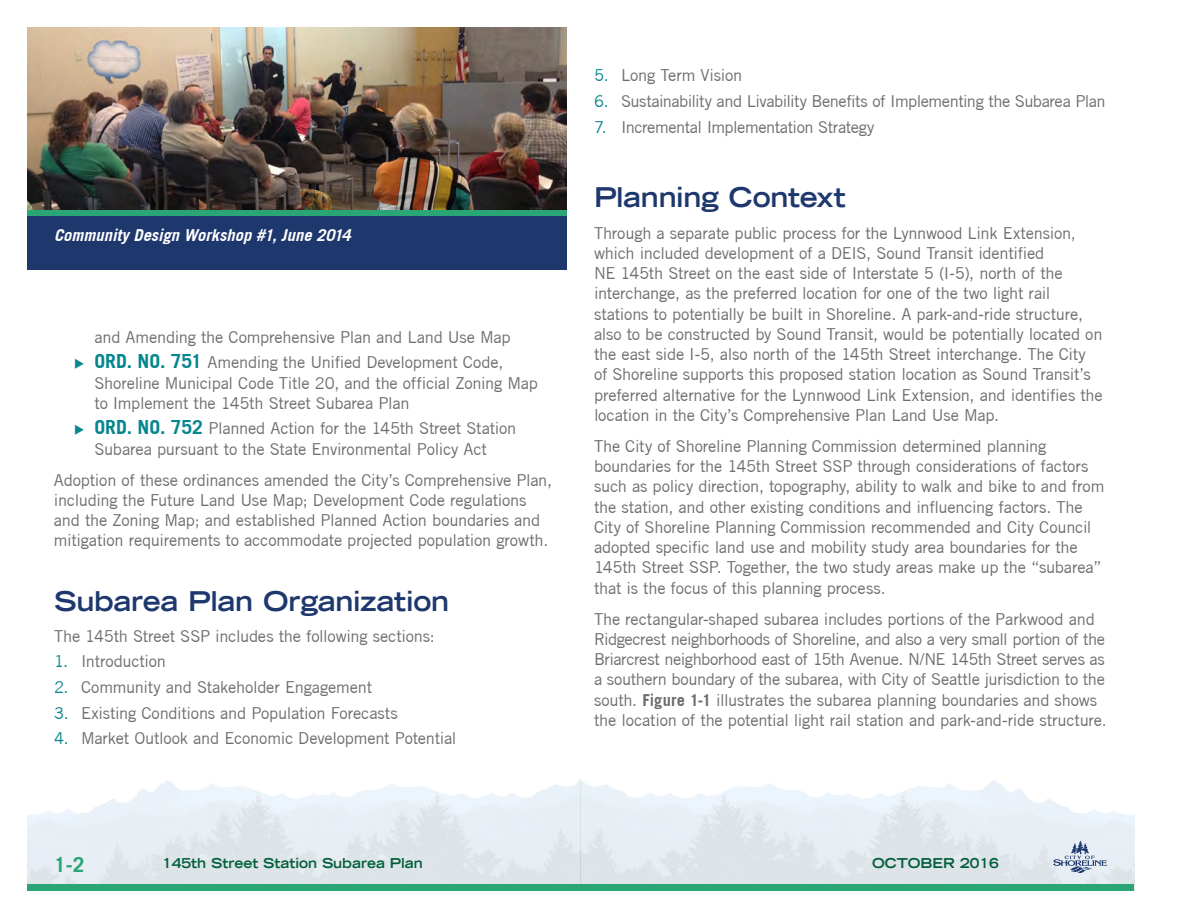
<style>
.page{position:relative;width:1188px;height:918px;background:#fff}
.page>*{position:absolute;margin:0;border:0;box-sizing:border-box;transform-origin:0 0}
.t1{font:700 expanded 27px "Trade Gothic LT";letter-spacing:-.01em;color:#1e386e}
.t2{font:700 21px "Trade Gothic";color:#2aa576}
.t3{font:16.5px/20.2px "Trade Gothic";letter-spacing:-.015em;color:#6c6d70}
.t4{font:italic 700 16.5px "Trade Gothic";color:#fff}
.t5{font:700 expanded 13.5px "Trade Gothic LT";color:#015e3c}
.s1{font-weight:700;font-size:19.5px;color:#06868e}
.s2{color:#06868e}
.s3{font-weight:700}
</style>
<div class="page">
<div style="left:27px;top:209px;width:540px;height:7px;background:#2aa576"></div>
<div style="left:27px;top:216px;width:540px;height:54px;background:#1e386e"></div>
<div style="left:27px;top:884px;width:1107px;height:7px;background:#2aa576"></div>
<svg style="left:1053px;top:841px;width:54px;height:32px;background:#c0cad9"></svg>
<img style="left:27px;top:27px;width:540px;height:182px">
<p class="t4" style="left:54px;top:225px;width:298px">Community Design Workshop #1, June 2014</p>
<p class="t3" style="left:94px;top:326px;width:418px">and Amending the Comprehensive Plan and Land Use Map</p>
<p class="t3" style="left:94px;top:352px;width:445px"><span class="s1">ORD. NO. 751</span> Amending the Unified Development Code,<br>Shoreline Municipal Code Title 20, and the official Zoning Map to Implement the 145th Street Subarea Plan</p>
<p class="t3" style="left:94px;top:418px;width:423px"><span class="s1">ORD. NO. 752</span> Planned Action for the 145th Street Station<br>Subarea pursuant to the State Environmental Policy Act</p>
<p class="t3" style="left:54px;top:470px;width:500px">Adoption of these ordinances amended the City’s Comprehensive Plan, including the Future Land Use Map; Development Code regulations and the Zoning Map; and established Planned Action boundaries and mitigation requirements to accommodate projected population growth.</p>
<p class="t1" style="left:54px;top:583px;width:397px">Subarea Plan Organization</p>
<p class="t3" style="left:54px;top:625px;width:382px">The 145th Street SSP includes the following sections:</p>
<p class="t3" style="left:54px;top:651px;width:114px"><span class="s2">1.</span> Introduction</p>
<p class="t3" style="left:54px;top:677px;width:320px"><span class="s2">2.</span> Community and Stakeholder Engagement</p>
<p class="t3" style="left:54px;top:702px;width:345px"><span class="s2">3.</span> Existing Conditions and Population Forecasts</p>
<p class="t3" style="left:54px;top:728px;width:404px"><span class="s2">4.</span> Market Outlook and Economic Development Potential</p>
<p class="t3" style="left:594px;top:65px;width:150px"><span class="s2">5.</span> Long Term Vision</p>
<p class="t3" style="left:594px;top:91px;width:513px"><span class="s2">6.</span> Sustainability and Livability Benefits of Implementing the Subarea Plan</p>
<p class="t3" style="left:594px;top:116px;width:282px"><span class="s2">7.</span> Incremental Implementation Strategy</p>
<p class="t1" style="left:594px;top:180px;width:253px">Planning Context</p>
<p class="t3" style="left:594px;top:222px;width:510px">Through a separate public process for the Lynnwood Link Extension, which included development of a DEIS, Sound Transit identified<br>NE 145th Street on the east side of Interstate 5 (I-5), north of the interchange, as the preferred location for one of the two light rail stations to potentially be built in Shoreline. A park-and-ride structure, also to be constructed by Sound Transit, would be potentially located on the east side I-5, also north of the 145th Street interchange. The City of Shoreline supports this proposed station location as Sound Transit’s preferred alternative for the Lynnwood Link Extension, and identifies the location in the City’s Comprehensive Plan Land Use Map.</p>
<p class="t3" style="left:594px;top:436px;width:512px">The City of Shoreline Planning Commission determined planning boundaries for the 145th Street SSP through considerations of factors such as policy direction, topography, ability to walk and bike to and from the station, and other existing conditions and influencing factors. The City of Shoreline Planning Commission recommended and City Council adopted specific land use and mobility study area boundaries for the 145th Street SSP. Together, the two study areas make up the “subarea” that is the focus of this planning process.</p>
<p class="t3" style="left:594px;top:608px;width:514px">The rectangular-shaped subarea includes portions of the Parkwood and Ridgecrest neighborhoods of Shoreline, and also a very small portion of the Briarcrest neighborhood east of 15th Avenue. N/NE 145th Street serves as a southern boundary of the subarea, with City of Seattle jurisdiction to the south. <span class="s3">Figure 1-1</span> illustrates the subarea planning boundaries and shows the location of the potential light rail station and park-and-ride structure.</p>
<p class="t2" style="left:54px;top:851px;width:32px">1-2</p>
<p class="t5" style="left:162px;top:854px;width:262px">145th Street Station Subarea Plan</p>
<p class="t5" style="left:872px;top:854px;width:128px">OCTOBER 2016</p>
</div>
